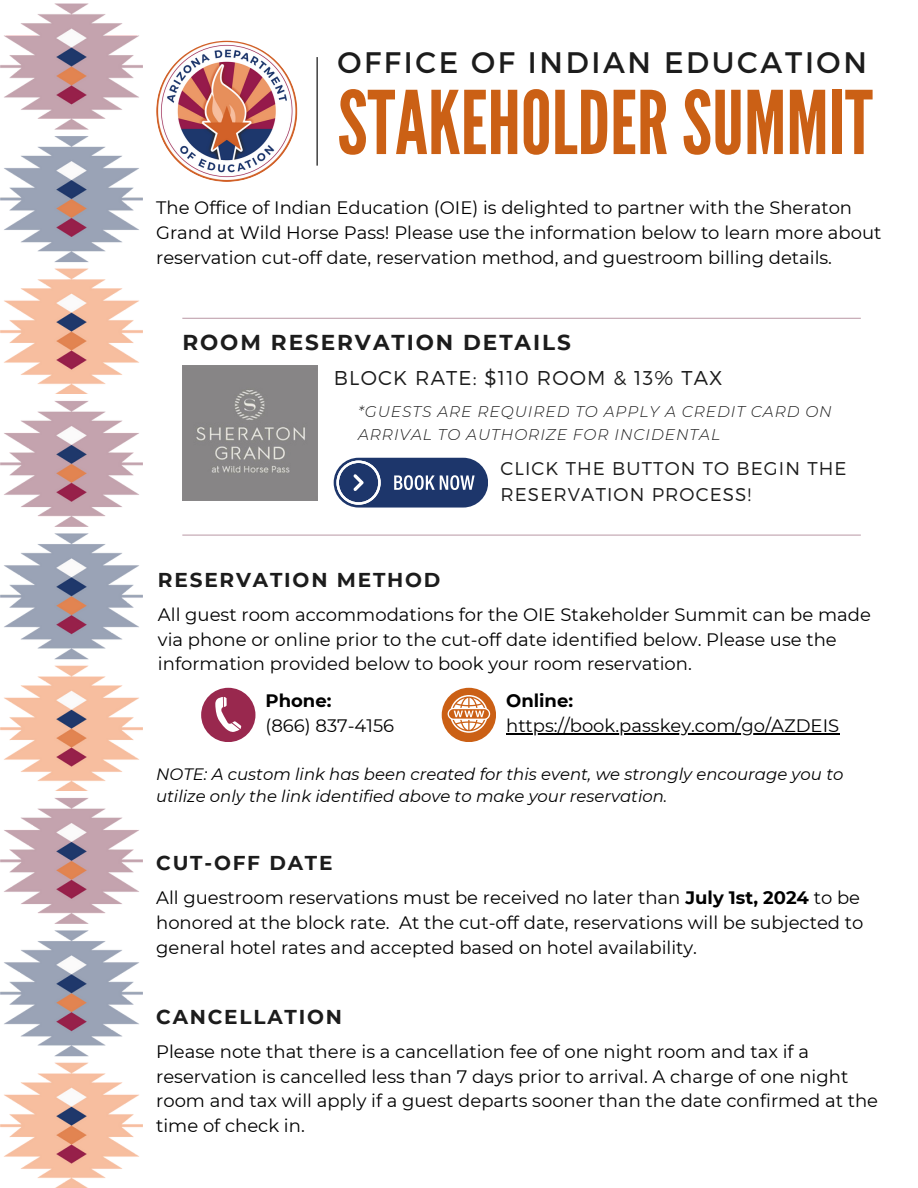
<style>
.page{position:relative;width:918px;height:1188px;background:#fff}
.page>*{position:absolute;margin:0;border:0;box-sizing:border-box;transform-origin:0 0}
.t1{font:87.45px "League Gothic";color:#cb6015}
.t2{font:29.7px "Montserrat";letter-spacing:.09em;color:#1c1c1c}
.t3{font:700 21.6px "Montserrat";letter-spacing:.09em;color:#1c1c1c}
.t4{font:700 20.1px "Montserrat";letter-spacing:.09em;color:#1c1c1c}
.t5{font:300 19.95px "Montserrat";letter-spacing:.06em;color:#1c1c1c}
.t6{font:300 18.45px/26.1px "Montserrat";letter-spacing:.06em;color:#1c1c1c}
.t7{font:18px/24.8px "Montserrat";color:#000}
.t8{font:700 18px "Montserrat";color:#000}
.t9{font:italic 16.5px/22.5px "Montserrat";color:#000}
.t10{font:italic 300 15.45px/23.7px "Montserrat";letter-spacing:.06em;color:#1c1c1c}
.s1{font-weight:700}
</style>
<div class="page">
<img style="left:0;top:3px;width:143px;height:391px">
<img style="left:0;top:401px;width:143px;height:390px">
<img style="left:0;top:798px;width:143px;height:390px">
<img style="left:156px;top:41px;width:141px;height:141px;border-radius:50%">
<hr style="left:317px;top:57px;width:1px;height:109px;background:#000">
<hr style="left:182px;top:318px;width:679px;height:1px;background:#c1a3ae">
<hr style="left:182px;top:535px;width:679px;height:1px;background:#c1a3ae">
<svg style="left:334px;top:458px;width:154px;height:49px;background:#485c87"></svg>
<img style="left:182px;top:366px;width:135px;height:135px">
<div style="left:201px;top:688px;width:54px;height:54px;background:#99284e;border-radius:50%"></div>
<svg style="left:215px;top:697px;width:26px;height:35px"></svg>
<div style="left:442px;top:688px;width:54px;height:54px;background:#cb6015;border-radius:50%"></div>
<svg style="left:448px;top:695px;width:42px;height:38px"></svg>
<hr style="left:506px;top:733px;width:333px;height:1px;background:#000">
<h3 class="t2" style="left:338px;top:43px;width:531px">OFFICE OF INDIAN EDUCATION</h3>
<h6 class="t1" style="left:338px;top:72px;width:537px">STAKEHOLDERSUMMIT</h6>
<p class="t7" style="left:156px;top:195px;width:727px">The Office of Indian Education (OIE) is delighted to partner with the Sheraton<br>Grand at Wild Horse Pass! Please use the information below to learn more about reservation cut-off date, reservation method, and guestroom billing details.</p>
<h4 class="t3" style="left:182px;top:329px;width:390px">ROOM RESERVATION DETAILS</h4>
<p class="t5" style="left:334px;top:365px;width:390px">BLOCK RATE: $110 ROOM &amp; 13% TAX</p>
<h3 class="t10" style="left:358px;top:399px;width:475px">*GUESTS ARE REQUIRED TO APPLY A CREDIT CARD ON<br>ARRIVAL TO AUTHORIZE FOR INCIDENTAL</h3>
<h1 class="t4" style="left:158px;top:567px;width:284px">RESERVATION METHOD</h1>
<h5 class="t6" style="left:500px;top:454px;width:348px">CLICK THE BUTTON TO BEGIN THE<br>RESERVATION PROCESS!</h5>
<p class="t7" style="left:158px;top:602px;width:714px">All guest room accommodations for the OIE Stakeholder Summit can be made via phone or online prior to the cut-off date identified below. Please use the information provided below to book your room reservation.</p>
<h6 class="t8" style="left:506px;top:690px;width:68px">Online:</h6>
<p class="t7" style="left:506px;top:713px;width:335px">https://book.passkey.com/go/AZDEIS</p>
<h6 class="t7" style="left:266px;top:688px;width:130px"><span class="s1">Phone:<br></span>(866) 837-4156</h6>
<p class="t9" style="left:156px;top:762px;width:689px">NOTE: A custom link has been created for this event, we strongly encourage you to utilize only the link identified above to make your reservation.</p>
<h6 class="t4" style="left:156px;top:851px;width:178px">CUT-OFF DATE</h6>
<p class="t7" style="left:156px;top:885px;width:709px">All guestroom reservations must be received no later than <span class="s1">July 1st, 2024</span> to be honored at the block rate. At the cut-off date, reservations will be subjected to general hotel rates and accepted based on hotel availability.</p>
<h3 class="t4" style="left:156px;top:1004px;width:187px">CANCELLATION</h3>
<h6 class="t7" style="left:156px;top:1039px;width:723px">Please note that there is a cancellation fee of one night room and tax if a reservation is cancelled less than 7 days prior to arrival. A charge of one night room and tax will apply if a guest departs sooner than the date confirmed at the time of check in.</h6>
</div>
